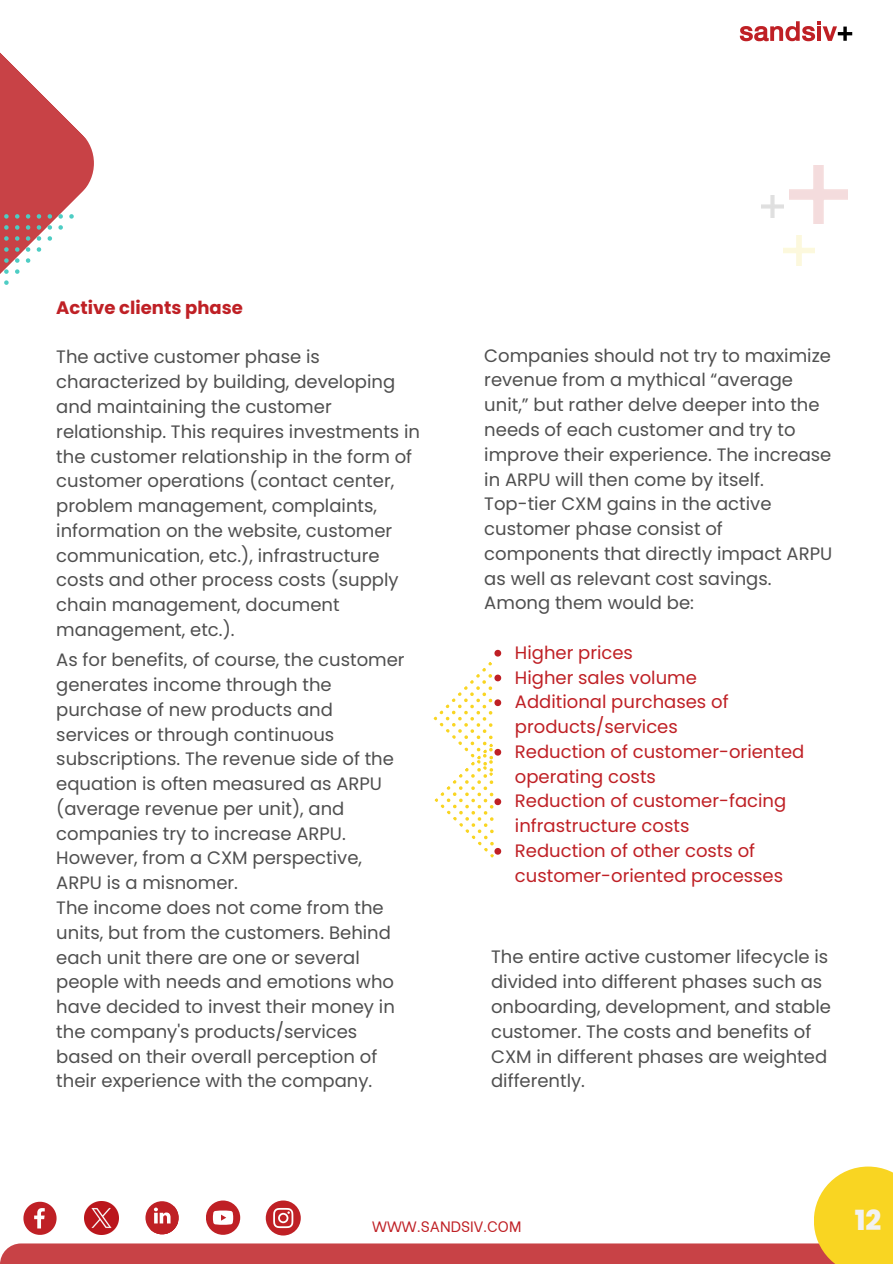
<style>
.page{position:relative;width:893px;height:1264px;background:#fff}
.page>*{position:absolute;margin:0;border:0;box-sizing:border-box;transform-origin:0 0}
.t1{font:800 27.75px "Poppins";color:#f2f2f2}
.t2{font:18px/24.8px "Poppins";color:#4f4f4f}
.t3{font:18px/24.8px "Poppins";color:#bf2025}
.t4{font:700 18px "Poppins";color:#bf2025}
.t5{font:15px "Be Vietnam";color:#bf2025}
</style>
<div class="page">
<svg style="left:0;top:52px;width:94px;height:233px"></svg>
<div style="left:0;top:1243px;width:841px;height:20px;background:#c84246"></div>
<svg style="left:739px;top:21px;width:113px;height:20px"></svg>
<div style="left:813px;top:1166px;width:79px;height:97px;background:#f9d522"></div>
<svg style="left:433px;top:650px;width:68px;height:208px"></svg>
<img style="left:783px;top:235px;width:31px;height:31px">
<img style="left:761px;top:195px;width:22px;height:22px">
<svg style="left:145px;top:1201px;width:34px;height:33px"></svg>
<svg style="left:150px;top:1205px;width:29px;height:29px"></svg>
<svg style="left:23px;top:1201px;width:34px;height:33px"></svg>
<div style="left:206px;top:1200px;width:34px;height:34px;background:#bf2025;border-radius:50%"></div>
<svg style="left:213px;top:1210px;width:28px;height:24px"></svg>
<div style="left:266px;top:1200px;width:35px;height:35px;background:#bf2025;border-radius:50%"></div>
<svg style="left:273px;top:1207px;width:20px;height:20px"></svg>
<img style="left:85px;top:1201px;width:33px;height:33px">
<p class="t4" style="left:56px;top:295px;width:188px">Active clients phase</p>
<p class="t2" style="left:56px;top:345px;width:365px">The active customer phase is characterized by building, developing and maintaining the customer relationship. This requires investments in the customer relationship in the form of customer operations (contact center, problem management, complaints, information on the website, customer communication, etc.), infrastructure costs and other process costs (supply chain management, document management, etc.).</p>
<p class="t2" style="left:56px;top:647px;width:350px">As for benefits, of course, the customer generates income through the purchase of new products and services or through continuous subscriptions. The revenue side of the equation is often measured as ARPU (average revenue per unit), and companies try to increase ARPU.<br>However, from a CXM perspective,<br>ARPU is a misnomer.</p>
<p class="t2" style="left:56px;top:895px;width:340px">The income does not come from the units, but from the customers. Behind each unit there are one or several people with needs and emotions who have decided to invest their money in the company's products/services based on their overall perception of their experience with the company.</p>
<p class="t2" style="left:484px;top:343px;width:348px">Companies should not try to maximize revenue from a mythical “average unit,” but rather delve deeper into the needs of each customer and try to improve their experience. The increase in ARPU will then come by itself.</p>
<p class="t2" style="left:484px;top:491px;width:349px">Top-tier CXM gains in the active customer phase consist of components that directly impact ARPU as well as relevant cost savings.<br>Among them would be:</p>
<p class="t3" style="left:515px;top:640px;width:120px">Higher prices</p>
<p class="t3" style="left:515px;top:665px;width:183px">Higher sales volume</p>
<p class="t3" style="left:515px;top:689px;width:215px">Additional purchases of products/services</p>
<p class="t3" style="left:515px;top:739px;width:291px">Reduction of customer-oriented operating costs</p>
<p class="t3" style="left:515px;top:788px;width:273px">Reduction of customer-facing infrastructure costs</p>
<p class="t3" style="left:515px;top:838px;width:270px">Reduction of other costs of customer-oriented processes</p>
<p class="t2" style="left:491px;top:944px;width:341px">The entire active customer lifecycle is divided into different phases such as onboarding, development, and stable customer. The costs and benefits of CXM in different phases are weighted differently.</p>
<p class="t5" style="left:372px;top:1213px;width:151px">WWW.SANDSIV.COM</p>
<p class="t1" style="left:854px;top:1200px;width:28px">12</p>
</div>
